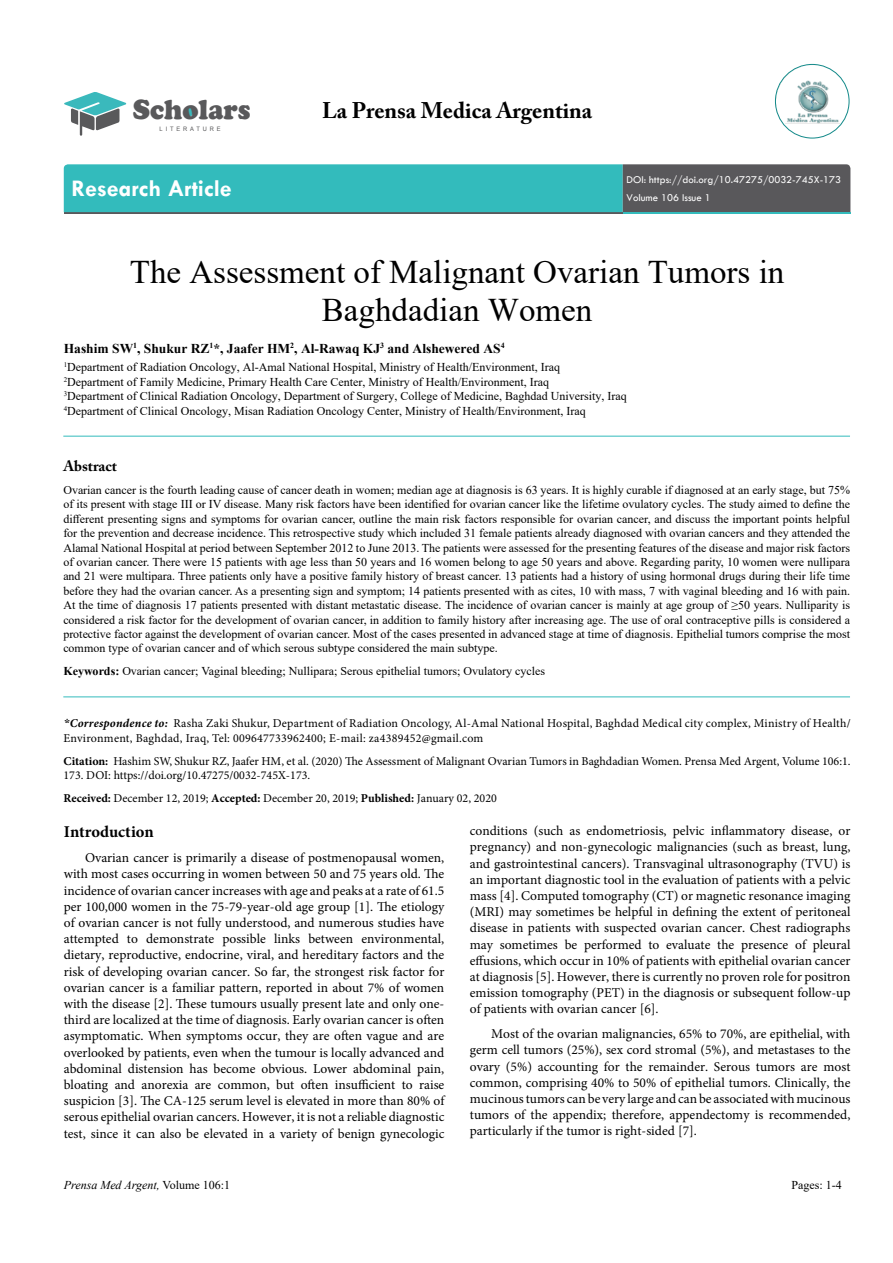
<style>
.page{position:relative;width:893px;height:1263px;background:#fff}
.page>*{position:absolute;margin:0;border:0;box-sizing:border-box;transform-origin:0 0}
.t1{font:33px/37.5px "Times New Roman";color:#000;text-align:center}
.t2{font:900 28.65px "Cooper";color:#59595b;scale:.94 1}
.t3{font:700 24px "Tw Cen";color:#fff}
.t4{font:700 22.5px "Adobe Caslon Pro";color:#000}
.t5{font:700 16.5px "Minion Pro";letter-spacing:-.005em;color:#000}
.t6{font:700 15px "Adobe Caslon Pro";color:#000}
.t7{font:13.5px/16.2px "Minion Pro";color:#000;text-align:justify}
.t8{font:700 13.5px "Times New Roman";color:#000}
.t9{font:12px/14.4px "Times New Roman";color:#000}
.t10{font:12px/14.4px "Minion Pro";letter-spacing:.005em;color:#000}
.t11{font:italic 12px "Times New Roman";color:#000}
.t12{font:10.8px/18.6px "Tw Cen";color:#fff}
.t13{font:6.15px "Arial";letter-spacing:.5em;color:#59595b;scale:.94 1}
.s1{font-weight:700}
.s2{font-family:"Times New Roman";font-weight:700;font-style:italic}
.s3{font-weight:700;font-style:italic}
.s4{font-style:normal}
</style>
<div class="page">
<svg style="left:64px;top:164px;width:786px;height:49px;background:#3f9ea0"></svg>
<svg style="left:64px;top:92px;width:63px;height:44px"></svg>
<div style="left:185px;top:108px;width:8px;height:9px;background:#3ab9bc;border-radius:50%"></div>
<img style="left:776px;top:66px;width:72px;height:71px;border-radius:36px">
<div style="left:775px;top:64px;width:74px;height:74px;border:1px solid #128989;border-radius:50%"></div>
<hr style="left:63px;top:696px;width:787px;height:1px;background:#33bbbc">
<hr style="left:63px;top:436px;width:787px;height:1px;background:#33bbbc">
<h2 class="t2" style="left:133px;top:93px;width:127px">Scholars</h2>
<p class="t13" style="left:160px;top:124px;width:66px">LITERATURE</p>
<h3 class="t4" style="left:322px;top:97px;width:272px">La Prensa Medica Argentina</h3>
<h3 class="t3" style="left:71px;top:174px;width:162px">Research Article</h3>
<p class="t12" style="left:627px;top:170px;width:216px">DOI: https://doi.org/10.47275/0032-745X-173<br>Volume 106 Issue 1</p>
<h1 class="t1" style="left:130px;top:252px;width:656px">The Assessment of Malignant Ovarian Tumors in<br>Baghdadian Women</h1>
<p class="t8" style="left:64px;top:338px;width:442px">Hashim SW<sup>1</sup>, Shukur RZ<sup>1</sup>*, Jaafer HM<sup>2</sup>, Al-Rawaq KJ<sup>3</sup> and Alshewered AS<sup>4</sup></p>
<p class="t9" style="left:64px;top:360px;width:565px"><sup>1</sup>Department of Radiation Oncology, Al-Amal National Hospital, Ministry of Health/Environment, Iraq<br><sup>2</sup>Department of Family Medicine, Primary Health Care Center, Ministry of Health/Environment, Iraq<br><sup>3</sup>Department of Clinical Radiation Oncology, Department of Surgery, College of Medicine, Baghdad University, Iraq <sup>4</sup>Department of Clinical Oncology, Misan Radiation Oncology Center, Ministry of Health/Environment, Iraq</p>
<p class="t6" style="left:63px;top:457px;width:55px">Abstract</p>
<p class="t9" style="left:63px;top:482px;width:788px;text-align:justify">Ovarian cancer is the fourth leading cause of cancer death in women; median age at diagnosis is 63 years. It is highly curable if diagnosed at an early stage, but 75% of its present with stage III or IV disease. Many risk factors have been identified for ovarian cancer like the lifetime ovulatory cycles. The study aimed to define the different presenting signs and symptoms for ovarian cancer, outline the main risk factors responsible for ovarian cancer, and discuss the important points helpful for the prevention and decrease incidence. This retrospective study which included 31 female patients already diagnosed with ovarian cancers and they attended the Alamal National Hospital at period between September 2012 to June 2013. The patients were assessed for the presenting features of the disease and major risk factors of ovarian cancer. There were 15 patients with age less than 50 years and 16 women belong to age 50 years and above. Regarding parity, 10 women were nullipara and 21 were multipara. Three patients only have a positive family history of breast cancer. 13 patients had a history of using hormonal drugs during their life time before they had the ovarian cancer. As a presenting sign and symptom; 14 patients presented with as cites, 10 with mass, 7 with vaginal bleeding and 16 with pain.<br>At the time of diagnosis 17 patients presented with distant metastatic disease. The incidence of ovarian cancer is mainly at age group of ≥50 years. Nulliparity is considered a risk factor for the development of ovarian cancer, in addition to family history after increasing age. The use of oral contraceptive pills is considered a protective factor against the development of ovarian cancer. Most of the cases presented in advanced stage at time of diagnosis. Epithelial tumors comprise the most common type of ovarian cancer and of which serous subtype considered the main subtype.</p>
<p class="t9" style="left:63px;top:664px;width:483px"><span class="s1">Keywords:</span> Ovarian cancer; Vaginal bleeding; Nullipara; Serous epithelial tumors; Ovulatory cycles</p>
<p class="t10" style="left:64px;top:716px;width:789px"><span class="s2">*</span><span class="s3">Correspondence to:</span> Rasha Zaki Shukur, Department of Radiation Oncology, Al-Amal National Hospital, Baghdad Medical city complex, Ministry of Health/<br>Environment, Baghdad, Iraq, Tel: 009647733962400; E-mail: za4389452@gmail.com</p>
<p class="t10" style="left:64px;top:753px;width:788px"><span class="s1">Citation:</span> Hashim SW, Shukur RZ, Jaafer HM, et al. (2020) The Assessment of Malignant Ovarian Tumors in Baghdadian Women. Prensa Med Argent, Volume 106:1.<br>173. DOI: https://doi.org/10.47275/0032-745X-173.</p>
<p class="t10" style="left:64px;top:791px;width:435px"><span class="s1">Received:</span> December 12, 2019; <span class="s1">Accepted:</span> December 20, 2019; <span class="s1">Published:</span> January 02, 2020</p>
<p class="t7" style="left:470px;top:823px;width:382px">conditions (such as endometriosis, pelvic inflammatory disease, or pregnancy) and non-gynecologic malignancies (such as breast, lung, and gastrointestinal cancers). Transvaginal ultrasonography (TVU) is an important diagnostic tool in the evaluation of patients with a pelvic mass [4]. Computed tomography (CT) or magnetic resonance imaging (MRI) may sometimes be helpful in defining the extent of peritoneal disease in patients with suspected ovarian cancer. Chest radiographs may sometimes be performed to evaluate the presence of pleural effusions, which occur in 10% of patients with epithelial ovarian cancer at diagnosis [5]. However, there is currently no proven role for positron emission tomography (PET) in the diagnosis or subsequent follow-up of patients with ovarian cancer [6].</p>
<p class="t7" style="left:470px;top:1026px;width:382px;text-indent:21px">Most of the ovarian malignancies, 65% to 70%, are epithelial, with germ cell tumors (25%), sex cord stromal (5%), and metastases to the ovary (5%) accounting for the remainder. Serous tumors are most common, comprising 40% to 50% of epithelial tumors. Clinically, the mucinous tumors can be very large and can be associated with mucinous tumors of the appendix; therefore, appendectomy is recommended, particularly if the tumor is right-sided [7].</p>
<p class="t5" style="left:64px;top:820px;width:91px">Introduction</p>
<p class="t7" style="left:64px;top:850px;width:382px;text-indent:21px">Ovarian cancer is primarily a disease of postmenopausal women, with most cases occurring in women between 50 and 75 years old. The incidence of ovarian cancer increases with age and peaks at a rate of 61.5 per 100,000 women in the 75-79-year-old age group [1]. The etiology of ovarian cancer is not fully understood, and numerous studies have attempted to demonstrate possible links between environmental, dietary, reproductive, endocrine, viral, and hereditary factors and the risk of developing ovarian cancer. So far, the strongest risk factor for ovarian cancer is a familiar pattern, reported in about 7% of women with the disease [2]. These tumours usually present late and only one&shy;third are localized at the time of diagnosis. Early ovarian cancer is often asymptomatic. When symptoms occur, they are often vague and are overlooked by patients, even when the tumour is locally advanced and abdominal distension has become obvious. Lower abdominal pain, bloating and anorexia are common, but often insufficient to raise suspicion [3]. The CA-125 serum level is elevated in more than 80% of serous epithelial ovarian cancers. However, it is not a reliable diagnostic test, since it can also be elevated in a variety of benign gynecologic</p>
<p class="t11" style="left:64px;top:1177px;width:168px">Prensa Med Argent, <span class="s4">Volume 106:1</span></p>
<p class="t9" style="left:791px;top:1177px;width:52px">Pages: 1-4</p>
</div>
